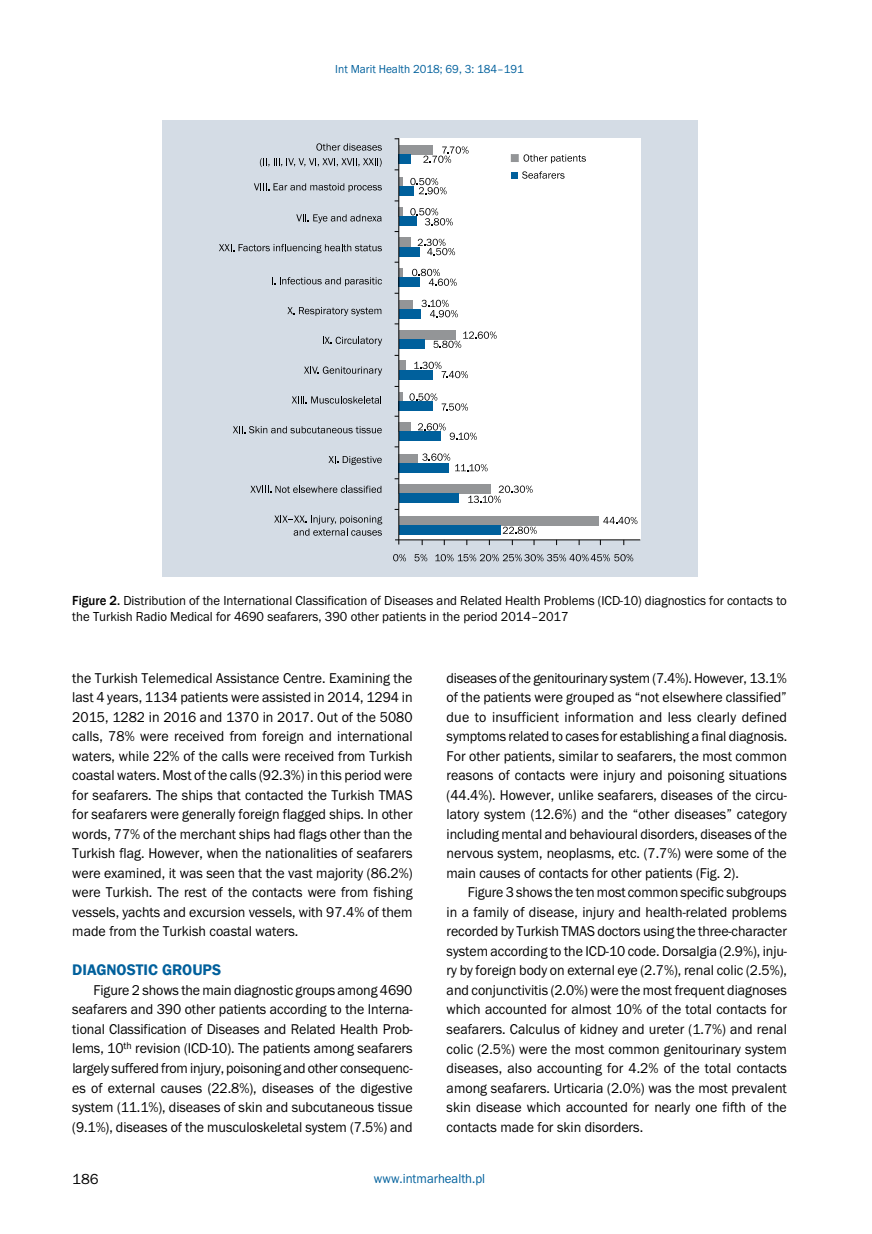
<style>
.page{position:relative;width:872px;height:1234px;background:#fff}
.page>*{position:absolute;margin:0;border:0;box-sizing:border-box;transform-origin:0 0}
.t1{font:600 15.75px "Franklin Gothic";color:#00609c}
.t2{font:15px "Franklin Got Itc TEE";color:#000}
.t3{font:14.7px/19.5px "Franklin Got Itc TEE";letter-spacing:-.005em;color:#000;text-align:justify;scale:.95 1}
.t4{font:13.5px/16.2px "Franklin Got Itc TEE";color:#000;scale:.95 1}
.t5{font:13.5px "Franklin Got Itc TEE";color:#00609c;scale:.95 1}
.t6{font:12px "Franklin Got Itc TEE";color:#00609c;scale:.95 1}
.s1{font-family:"Franklin Gothic";font-weight:500}
</style>
<div class="page">
<div style="left:162px;top:120px;width:535px;height:456px;background:#d4dce5"></div>
<div style="left:399px;top:138px;width:241px;height:401px;background:#fff"></div>
<svg style="left:316px;top:143px;width:66px;height:8px"></svg>
<svg style="left:260px;top:158px;width:121px;height:9px"></svg>
<svg style="left:254px;top:183px;width:128px;height:9px"></svg>
<svg style="left:296px;top:214px;width:85px;height:9px"></svg>
<svg style="left:219px;top:244px;width:163px;height:9px"></svg>
<svg style="left:272px;top:277px;width:110px;height:9px"></svg>
<svg style="left:287px;top:307px;width:94px;height:9px"></svg>
<svg style="left:323px;top:336px;width:59px;height:9px"></svg>
<svg style="left:304px;top:366px;width:78px;height:9px"></svg>
<svg style="left:292px;top:396px;width:89px;height:7px"></svg>
<svg style="left:233px;top:426px;width:149px;height:7px"></svg>
<svg style="left:328px;top:456px;width:54px;height:9px"></svg>
<svg style="left:250px;top:485px;width:131px;height:8px"></svg>
<svg style="left:274px;top:515px;width:108px;height:20px"></svg>
<svg style="left:423px;top:146px;width:45px;height:17px"></svg>
<svg style="left:410px;top:178px;width:36px;height:16px"></svg>
<svg style="left:410px;top:208px;width:43px;height:17px"></svg>
<svg style="left:418px;top:239px;width:37px;height:16px"></svg>
<svg style="left:412px;top:269px;width:45px;height:17px"></svg>
<svg style="left:421px;top:300px;width:37px;height:17px"></svg>
<svg style="left:433px;top:331px;width:64px;height:17px"></svg>
<div style="left:511px;top:154px;width:7px;height:7px;background:#939597"></div>
<svg style="left:523px;top:154px;width:63px;height:9px"></svg>
<svg style="left:522px;top:171px;width:42px;height:8px"></svg>
<div style="left:511px;top:172px;width:7px;height:6px;background:#00609c"></div>
<div style="left:511px;top:154px;width:7px;height:8px;border:1px solid #939597"></div>
<svg style="left:414px;top:361px;width:54px;height:17px"></svg>
<svg style="left:409px;top:393px;width:59px;height:17px"></svg>
<svg style="left:418px;top:423px;width:59px;height:17px"></svg>
<svg style="left:468px;top:485px;width:65px;height:18px"></svg>
<svg style="left:603px;top:516px;width:34px;height:8px"></svg>
<hr style="left:395px;top:539px;width:245px;height:1px;background:#000">
<svg style="left:393px;top:554px;width:13px;height:7px"></svg>
<svg style="left:414px;top:554px;width:13px;height:7px"></svg>
<svg style="left:503px;top:526px;width:34px;height:19px"></svg>
<svg style="left:435px;top:554px;width:198px;height:7px"></svg>
<div style="left:399px;top:516px;width:199px;height:9px;background:#939597"></div>
<div style="left:399px;top:525px;width:101px;height:9px;background:#00609c"></div>
<div style="left:399px;top:484px;width:92px;height:9px;background:#939597"></div>
<div style="left:399px;top:493px;width:59px;height:9px;background:#00609c"></div>
<div style="left:399px;top:454px;width:19px;height:9px;background:#939597"></div>
<div style="left:399px;top:422px;width:12px;height:9px;background:#939597"></div>
<div style="left:399px;top:431px;width:41px;height:10px;background:#00609c"></div>
<div style="left:399px;top:463px;width:50px;height:9px;background:#00609c"></div>
<svg style="left:399px;top:392px;width:4px;height:10px"></svg>
<div style="left:399px;top:402px;width:34px;height:9px;background:#00609c"></div>
<div style="left:399px;top:360px;width:6px;height:10px;background:#939597"></div>
<div style="left:399px;top:370px;width:33px;height:9px;background:#00609c"></div>
<div style="left:399px;top:330px;width:56px;height:9px;background:#939597"></div>
<div style="left:399px;top:339px;width:26px;height:10px;background:#00609c"></div>
<div style="left:399px;top:300px;width:14px;height:9px;background:#939597"></div>
<div style="left:399px;top:309px;width:22px;height:9px;background:#00609c"></div>
<svg style="left:394px;top:262px;width:8px;height:15px"></svg>
<div style="left:399px;top:277px;width:21px;height:10px;background:#00609c"></div>
<div style="left:399px;top:238px;width:11px;height:9px;background:#939597"></div>
<div style="left:399px;top:247px;width:20px;height:9px;background:#00609c"></div>
<svg style="left:399px;top:207px;width:4px;height:9px"></svg>
<div style="left:399px;top:216px;width:17px;height:9px;background:#00609c"></div>
<svg style="left:399px;top:177px;width:4px;height:9px"></svg>
<div style="left:399px;top:186px;width:14px;height:9px;background:#00609c"></div>
<div style="left:399px;top:145px;width:34px;height:10px;background:#939597"></div>
<div style="left:399px;top:155px;width:12px;height:9px;background:#00609c"></div>
<svg style="left:422px;top:453px;width:65px;height:18px"></svg>
<hr style="left:398px;top:138px;width:1px;height:406px;background:#000">
<p class="t6" style="left:335px;top:62px;width:200px">Int Marit Health 2018; 69, 3: 184–191</p>
<p class="t4" style="left:72px;top:592px;width:753px"><span class="s1">Figure 2.</span> Distribution of the International Classification of Diseases and Related Health Problems (ICD-10) diagnostics for contacts to the Turkish Radio Medical for 4690 seafarers, 390 other patients in the period 2014–2017</p>
<p class="t3" style="left:72px;top:668px;width:360px">the Turkish Telemedical Assistance Centre. Examining the last 4 years, 1134 patients were assisted in 2014, 1294 in 2015, 1282 in 2016 and 1370 in 2017. Out of the 5080 calls, 78% were received from foreign and international waters, while 22% of the calls were received from Turkish coastal waters. Most of the calls (92.3%) in this period were for seafarers. The ships that contacted the Turkish TMAS for seafarers were generally foreign flagged ships. In other words, 77% of the merchant ships had flags other than the Turkish flag. However, when the nationalities of seafarers were examined, it was seen that the vast majority (86.2%) were Turkish. The rest of the contacts were from fishing vessels, yachts and excursion vessels, with 97.4% of them made from the Turkish coastal waters.</p>
<p class="t1" style="left:72px;top:960px;width:44px">DIAGNOSTIC</p>
<p class="t1" style="left:162px;top:960px;width:21px">GROU</p>
<p class="t1" style="left:203px;top:960px;width:18px">PS</p>
<p class="t3" style="left:72px;top:980px;width:360px;text-indent:21px">Figure 2 shows the main diagnostic groups among 4690 seafarers and 390 other patients according to the Interna&shy;tional Classification of Diseases and Related Health Prob&shy;lems, 10<sup>th</sup> revision (ICD-10). The patients among seafarers largely suffered from injury, poisoning and other consequenc&shy;es of external causes (22.8%), diseases of the digestive system (11.1%), diseases of skin and subcutaneous tissue (9.1%), diseases of the musculoskeletal system (7.5%) and</p>
<p class="t3" style="left:446px;top:668px;width:360px">diseases of the genitourinary system (7.4%). However, 13.1% of the patients were grouped as “not elsewhere classified” due to insufficient information and less clearly defined symptoms related to cases for establishing a final diagnosis.<br>For other patients, similar to seafarers, the most common reasons of contacts were injury and poisoning situations (44.4%). However, unlike seafarers, diseases of the circu&shy;latory system (12.6%) and the “other diseases” category including mental and behavioural disorders, diseases of the nervous system, neoplasms, etc. (7.7%) were some of the main causes of contacts for other patients (Fig. 2).</p>
<p class="t3" style="left:446px;top:882px;width:360px;text-indent:21px">Figure 3 shows the ten most common specific subgroups in a family of disease, injury and health-related problems recorded by Turkish TMAS doctors using the three-character system according to the ICD-10 code. Dorsalgia (2.9%), inju&shy;ry by foreign body on external eye (2.7%), renal colic (2.5%), and conjunctivitis (2.0%) were the most frequent diagnoses which accounted for almost 10% of the total contacts for seafarers. Calculus of kidney and ureter (1.7%) and renal colic (2.5%) were the most common genitourinary system diseases, also accounting for 4.2% of the total contacts among seafarers. Urticaria (2.0%) was the most prevalent skin disease which accounted for nearly one fifth of the contacts made for skin disorders.</p>
<p class="t2" style="left:72px;top:1170px;width:28px">186</p>
<p class="t5" style="left:374px;top:1170px;width:119px">www.intmarhealth.pl</p>
</div>
